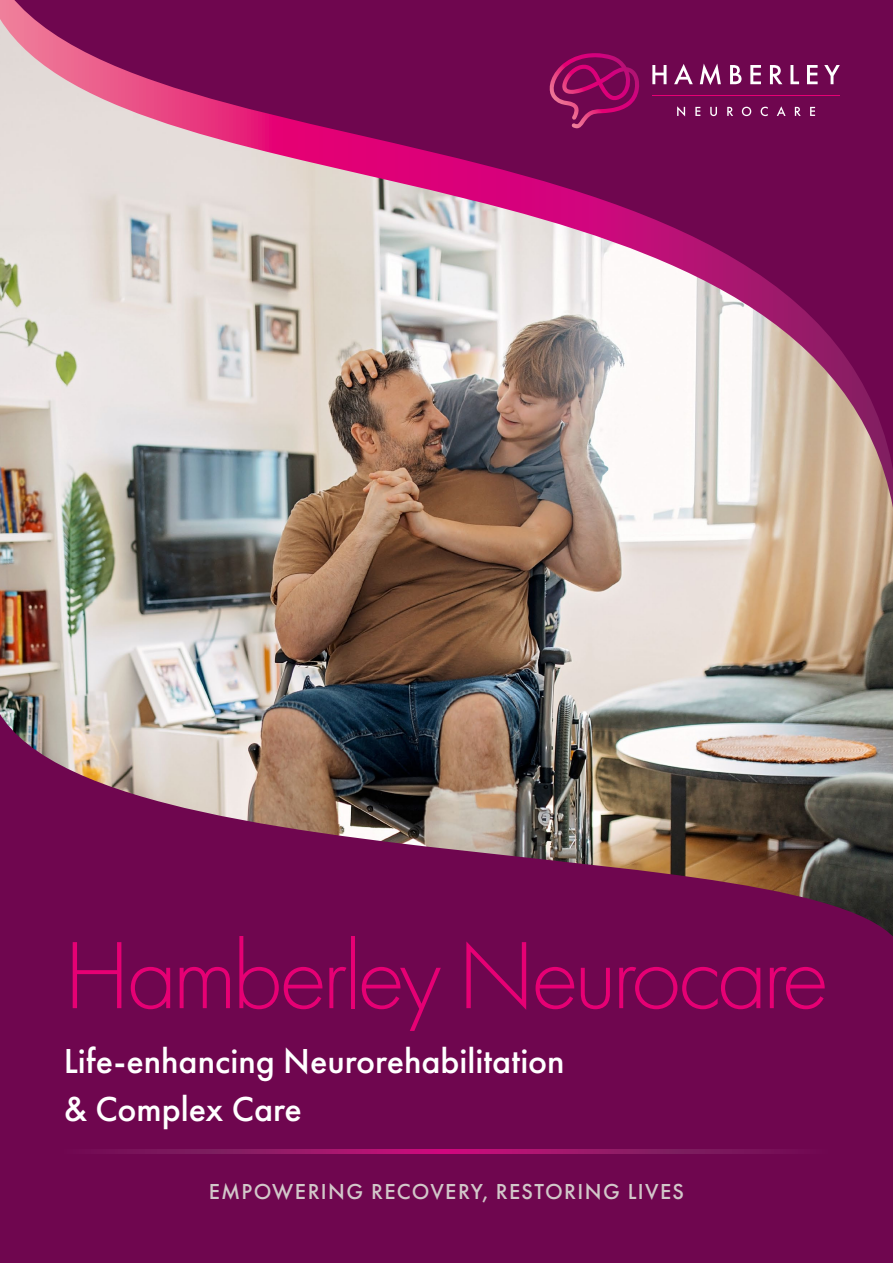
<style>
.page{position:relative;width:893px;height:1263px;background:#fff}
.page>*{position:absolute;margin:0;border:0;box-sizing:border-box;transform-origin:0 0}
.t1{font:300 99px "Futura PT";letter-spacing:-.05em;color:#e60074}
.t2{font:500 36px/48px "Futura PT";color:#fff}
.t3{font:500 22.5px "Futura PT";letter-spacing:.055em;color:#d2c7c9}
</style>
<div class="page">
<img style="left:0;top:529px;width:893px;height:143px">
<img style="left:0;top:672px;width:893px;height:591px">
<img style="left:0;top:0;width:893px;height:529px">
<svg style="left:652px;top:65px;width:14px;height:19px"></svg>
<svg style="left:674px;top:64px;width:19px;height:20px"></svg>
<svg style="left:700px;top:64px;width:21px;height:21px"></svg>
<svg style="left:730px;top:65px;width:11px;height:19px"></svg>
<svg style="left:750px;top:65px;width:11px;height:19px"></svg>
<svg style="left:770px;top:65px;width:12px;height:19px"></svg>
<svg style="left:790px;top:65px;width:9px;height:19px"></svg>
<svg style="left:807px;top:65px;width:11px;height:19px"></svg>
<svg style="left:824px;top:65px;width:16px;height:19px"></svg>
<hr style="left:652px;top:95px;width:188px;height:1px;background:#e50074">
<svg style="left:677px;top:106px;width:8px;height:10px"></svg>
<svg style="left:695px;top:107px;width:5px;height:9px"></svg>
<svg style="left:710px;top:107px;width:7px;height:9px"></svg>
<svg style="left:727px;top:107px;width:6px;height:9px"></svg>
<svg style="left:742px;top:107px;width:9px;height:9px"></svg>
<svg style="left:761px;top:107px;width:7px;height:9px"></svg>
<svg style="left:777px;top:106px;width:9px;height:10px"></svg>
<svg style="left:795px;top:107px;width:6px;height:9px"></svg>
<svg style="left:810px;top:107px;width:5px;height:9px"></svg>
<svg style="left:547px;top:53px;width:93px;height:75px;background:#890b5a"></svg>
<svg style="left:65px;top:1149px;width:764px;height:5px;background:#931465"></svg>
<h1 class="t1" style="left:64px;top:919px;width:767px">Hamberley Neurocare</h1>
<p class="t2" style="left:64px;top:1037px;width:502px">Life-enhancing Neurorehabilitation &amp; Complex Care</p>
<p class="t3" style="left:209px;top:1178px;width:477px">EMPOWERING RECOVERY, RESTORING LIVES</p>
</div>
